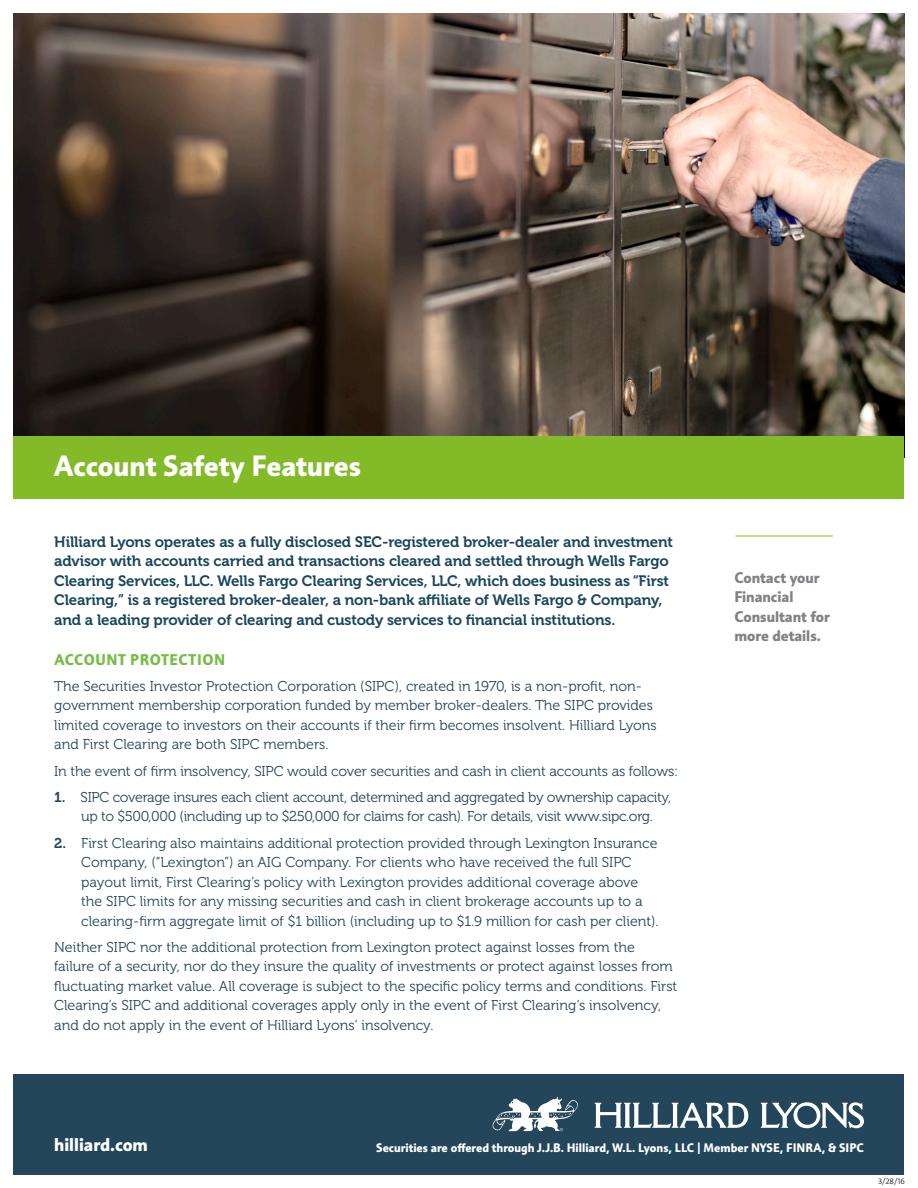
<style>
.page{position:relative;width:918px;height:1188px;background:#fff}
.page>*{position:absolute;margin:0;border:0;box-sizing:border-box;transform-origin:0 0}
.t1{font:700 28.5px "Informa Pro";color:#fff}
.t2{font:700 18px "Informa Pro";color:#fff}
.Opening_P__Green_Mus{font:15px/19.5px "Museo 700";letter-spacing:-.01em;color:#19465c}
.Opening_P__Green_Mus-2{font:700 15px/19.5px "Informa Pro";color:#808285}
.Subhead__Navy_Museo{font:700 15px "Informa Pro";letter-spacing:.04em;color:#75bd43}
.Body_Copy__Museo__30{font:14.25px/19.5px "Museo 300";color:#24465b}
.Body_Copy__Museo__30-2{font:14.25px/19.5px "Museo 300";letter-spacing:-.02em;color:#24465b}
.t3{font:700 12px "Informa Pro";color:#fff}
.Opening_P__Green_Mus-3{font:7.5px "Informa Pro";color:#231f20}
.s1{font-family:"Museo 700"}
</style>
<div class="page">
<div style="left:14px;top:1074px;width:890px;height:101px;background:#24465b"></div>
<svg style="left:492px;top:1097px;width:86px;height:35px"></svg>
<svg style="left:595px;top:1103px;width:153px;height:25px"></svg>
<svg style="left:761px;top:1102px;width:103px;height:26px"></svg>
<img style="left:14px;top:14px;width:890px;height:423px">
<div style="left:14px;top:437px;width:890px;height:62px;background:#82bb27"></div>
<hr style="left:736px;top:536px;width:97px;height:1px;background:#82bb27">
<p class="t1" style="left:54px;top:449px;width:308px">Account Safety Features</p>
<p class="Opening_P__Green_Mus" style="left:54px;top:532px;width:620px">Hilliard Lyons operates as a fully disclosed SEC-registered broker-dealer and investment advisor with accounts carried and transactions cleared and settled through Wells Fargo Clearing Services, LLC. Wells Fargo Clearing Services, LLC, which does business as “First Clearing,” is a registered broker-dealer, a non-bank affiliate of Wells Fargo &amp; Company, and a leading provider of clearing and custody services to financial institutions.</p>
<p class="Subhead__Navy_Museo" style="left:54px;top:650px;width:172px">ACCOUNT PROTECTION</p>
<p class="Body_Copy__Museo__30" style="left:54px;top:677px;width:604px">The Securities Investor Protection Corporation (SIPC), created in 1970, is a non-profit, non&shy;government membership corporation funded by member broker-dealers. The SIPC provides limited coverage to investors on their accounts if their firm becomes insolvent. Hilliard Lyons and First Clearing are both SIPC members.</p>
<p class="Body_Copy__Museo__30" style="left:54px;top:761px;width:626px">In the event of firm insolvency, SIPC would cover securities and cash in client accounts as follows:</p>
<p class="Body_Copy__Museo__30-2" style="left:81px;top:788px;width:592px;text-indent:-27px"><span class="s1">1.</span> SIPC coverage insures each client account, determined and aggregated by ownership capacity, up to $500,000 (including up to $250,000 for claims for cash). For details, visit www.sipc.org.</p>
<p class="Body_Copy__Museo__30" style="left:81px;top:833px;width:579px;text-indent:-27px"><span class="s1">2.</span> First Clearing also maintains additional protection provided through Lexington Insurance Company, (“Lexington”) an AIG Company. For clients who have received the full SIPC payout limit, First Clearing’s policy with Lexington provides additional coverage above the SIPC limits for any missing securities and cash in client brokerage accounts up to a clearing-firm aggregate limit of $1 billion (including up to $1.9 million for cash per client).</p>
<p class="Body_Copy__Museo__30" style="left:54px;top:938px;width:625px">Neither SIPC nor the additional protection from Lexington protect against losses from the failure of a security, nor do they insure the quality of investments or protect against losses from fluctuating market value. All coverage is subject to the specific policy terms and conditions. First Clearing’s SIPC and additional coverages apply only in the event of First Clearing’s insolvency, and do not apply in the event of Hilliard Lyons’ insolvency.</p>
<p class="Opening_P__Green_Mus-2" style="left:734px;top:568px;width:97px">Contact your<br>Financial<br>Consultant for more details.</p>
<p class="t2" style="left:54px;top:1133px;width:95px">hilliard.com</p>
<p class="t3" style="left:376px;top:1140px;width:489px">Securities are offered through J.J.B. Hilliard, W.L. Lyons, LLC | Member NYSE, FINRA, &amp; SIPC</p>
<p class="Opening_P__Green_Mus-3" style="left:878px;top:1176px;width:28px">3/28/16</p>
</div>
